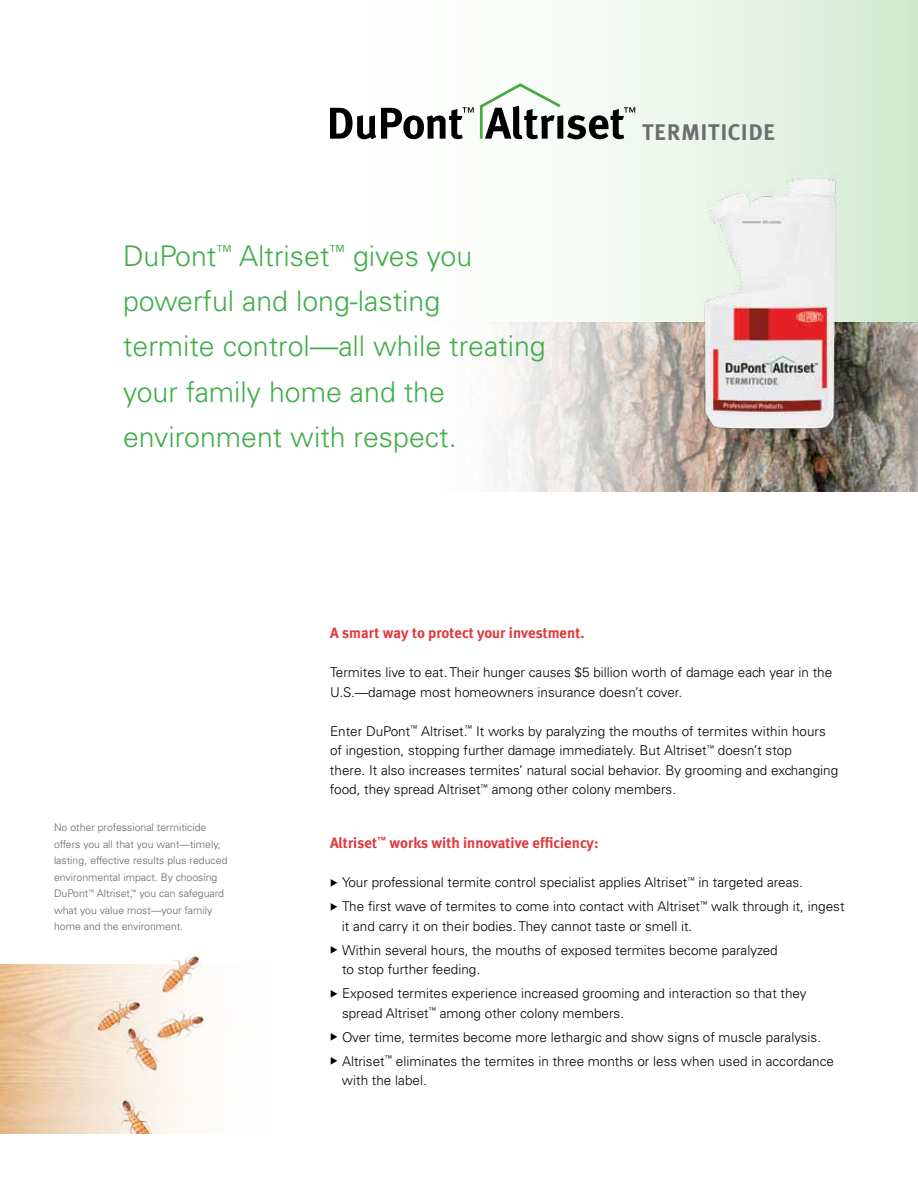
<style>
.page{position:relative;width:918px;height:1188px;background:#fff}
.page>*{position:absolute;margin:0;border:0;box-sizing:border-box;transform-origin:0 0}
.t1{font:300 28.5px/45px "Univers";color:#41ad49}
.t2{font:700 22.65px "Meta Plus";letter-spacing:.02em;color:#6d6e71}
.t3{font:700 15px "Meta Plus";color:#e03a3e}
.t4{font:300 13.5px/19.5px "Univers";color:#000}
.t5{font:300 10.5px/16.5px "Univers";color:#636466}
</style>
<div class="page">
<div style="left:205px;top:0;width:713px;height:322px;background:linear-gradient(to right,#fff,#dbeed9)"></div>
<svg style="left:330px;top:83px;width:305px;height:58px"></svg>
<img style="left:87px;top:989px;width:59px;height:47px">
<img style="left:146px;top:995px;width:78px;height:59px">
<img style="left:144px;top:954px;width:79px;height:47px">
<img style="left:115px;top:1009px;width:48px;height:71px">
<img style="left:109px;top:1084px;width:47px;height:50px">
<img style="left:487px;top:323px;width:431px;height:169px">
<img style="left:675px;top:166px;width:243px;height:299px">
<h1 class="t1" style="left:123px;top:234px;width:424px">DuPont<sup>™</sup> Altriset<sup>™</sup> gives you powerful and long-lasting<br>termite control—all while treating your family home and the environment with respect.</h1>
<h2 class="t2" style="left:642px;top:119px;width:135px">TERMITICIDE</h2>
<p class="t5" style="left:54px;top:819px;width:175px">No other professional termiticide offers you all that you want—timely, lasting, effective results plus reduced environmental impact. By choosing DuPont<sup>™</sup> Altriset,<sup>™</sup> you can safeguard what you value most—your family home and the environment.</p>
<p class="t3" style="left:330px;top:624px;width:256px">A smart way to protect your investment.</p>
<p class="t4" style="left:330px;top:663px;width:504px">Termites live to eat. Their hunger causes $5 billion worth of damage each year in the<br>U.S.—damage most homeowners insurance doesn’t cover.</p>
<p class="t4" style="left:330px;top:721px;width:510px">Enter DuPont<sup>™</sup> Altriset.<sup>™</sup> It works by paralyzing the mouths of termites within hours of ingestion, stopping further damage immediately. But Altriset<sup>™</sup> doesn’t stop<br>there. It also increases termites’ natural social behavior. By grooming and exchanging food, they spread Altriset<sup>™</sup> among other colony members.</p>
<p class="t3" style="left:330px;top:834px;width:270px">Altriset<sup>™</sup> works with innovative efficiency:</p>
<p class="t4" style="left:330px;top:873px;width:475px">◆ Your professional termite control specialist applies Altriset<sup>™</sup> in targeted areas.</p>
<p class="t4" style="left:342px;top:897px;width:504px;text-indent:-12px">◆ The first wave of termites to come into contact with Altriset<sup>™</sup> walk through it, ingest it and carry it on their bodies. They cannot taste or smell it.</p>
<p class="t4" style="left:342px;top:940px;width:437px;text-indent:-12px">◆ Within several hours, the mouths of exposed termites become paralyzed to stop further feeding.</p>
<p class="t4" style="left:342px;top:984px;width:466px;text-indent:-12px">◆ Exposed termites experience increased grooming and interaction so that they spread Altriset<sup>™</sup> among other colony members.</p>
<p class="t4" style="left:330px;top:1027px;width:493px">◆ Over time, termites become more lethargic and show signs of muscle paralysis.</p>
<p class="t4" style="left:342px;top:1051px;width:494px;text-indent:-12px">◆ Altriset<sup>™</sup> eliminates the termites in three months or less when used in accordance with the label.</p>
</div>
